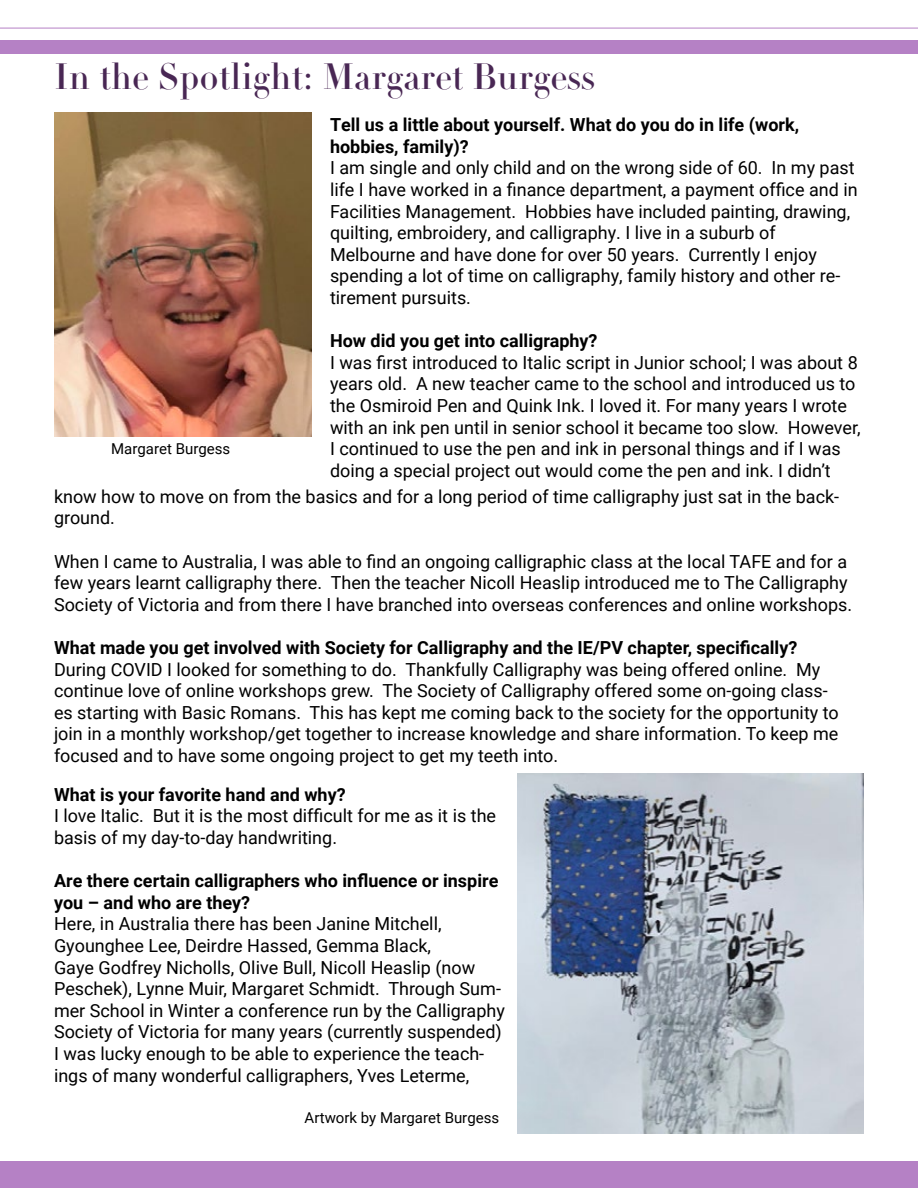
<style>
.page{position:relative;width:918px;height:1188px;background:#fff}
.page>*{position:absolute;margin:0;border:0;box-sizing:border-box;transform-origin:0 0}
.t1{font:36px "Didot LT Pro Headline";color:#492754}
.t2{font:18px/21.6px "Roboto";color:#000}
.t3{font:700 18px/21.6px "Roboto";color:#000}
.t4{font:15px "Roboto";color:#000}
</style>
<div class="page">
<div style="left:0;top:40px;width:918px;height:14px;background:#b581c5"></div>
<hr style="left:0;top:28px;width:918px;height:1px;background:#b581c5">
<div style="left:0;top:1161px;width:918px;height:27px;background:#b581c5"></div>
<img style="left:54px;top:112px;width:258px;height:324px">
<img style="left:517px;top:773px;width:347px;height:361px">
<h1 class="t1" style="left:54px;top:54px;width:543px">In the Spotlight: Margaret Burgess</h1>
<p class="t3" style="left:330px;top:113px;width:471px">Tell us a little about yourself. What do you do in life (work, hobbies, family)?</p>
<p class="t2" style="left:330px;top:157px;width:529px">I am single and only child and on the wrong side of 60. In my past life I have worked in a finance department, a payment office and in Facilities Management. Hobbies have included painting, drawing, quilting, embroidery, and calligraphy. I live in a suburb of Melbourne and have done for over 50 years. Currently I enjoy spending a lot of time on calligraphy, family history and other re&shy;tirement pursuits.</p>
<p class="t3" style="left:330px;top:329px;width:269px">How did you get into calligraphy?</p>
<p class="t2" style="left:330px;top:351px;width:532px">I was first introduced to Italic script in Junior school; I was about 8 years old. A new teacher came to the school and introduced us to the Osmiroid Pen and Quink Ink. I loved it. For many years I wrote with an ink pen until in senior school it became too slow. However, I continued to use the pen and ink in personal things and if I was doing a special project out would come the pen and ink. I didn’t</p>
<p class="t2" style="left:54px;top:485px;width:787px">know how to move on from the basics and for a long period of time calligraphy just sat in the back&shy;ground.</p>
<p class="t2" style="left:54px;top:550px;width:800px">When I came to Australia, I was able to find an ongoing calligraphic class at the local TAFE and for a few years learnt calligraphy there. Then the teacher Nicoll Heaslip introduced me to The Calligraphy<br>Society of Victoria and from there I have branched into overseas conferences and online workshops.</p>
<p class="t3" style="left:54px;top:636px;width:745px">What made you get involved with Society for Calligraphy and the IE/PV chapter, specifically?</p>
<p class="t2" style="left:54px;top:658px;width:786px">During COVID I looked for something to do. Thankfully Calligraphy was being offered online. My continue love of online workshops grew. The Society of Calligraphy offered some on-going class&shy;es starting with Basic Romans. This has kept me coming back to the society for the opportunity to join in a monthly workshop/get together to increase knowledge and share information. To keep me focused and to have some ongoing project to get my teeth into.</p>
<p class="t3" style="left:54px;top:783px;width:293px">What is your favorite hand and why?</p>
<p class="t2" style="left:54px;top:805px;width:444px">I love Italic. But it is the most difficult for me as it is the basis of my day-to-day handwriting.</p>
<p class="t3" style="left:54px;top:869px;width:446px">Are there certain calligraphers who influence or inspire you – and who are they?</p>
<p class="t2" style="left:54px;top:913px;width:452px">Here, in Australia there has been Janine Mitchell, Gyounghee Lee, Deirdre Hassed, Gemma Black,<br>Gaye Godfrey Nicholls, Olive Bull, Nicoll Heaslip (now Peschek), Lynne Muir, Margaret Schmidt. Through Sum&shy;mer School in Winter a conference run by the Calligraphy Society of Victoria for many years (currently suspended)<br>I was lucky enough to be able to experience the teach&shy;ings of many wonderful calligraphers, Yves Leterme,</p>
<p class="t4" style="left:111px;top:438px;width:121px">Margaret Burgess</p>
<p class="t4" style="left:305px;top:1107px;width:196px">Artwork by Margaret Burgess</p>
</div>
